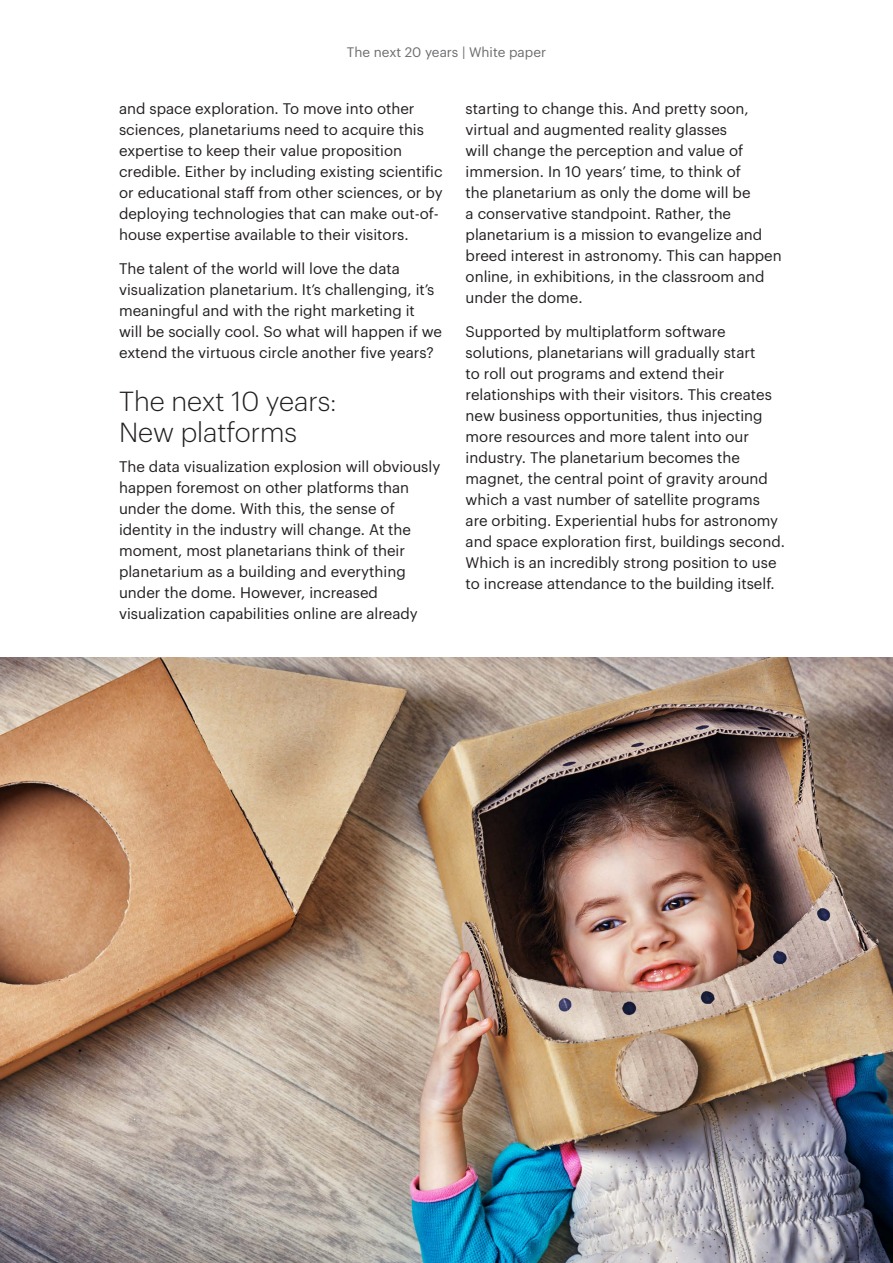
<style>
.page{position:relative;width:893px;height:1263px;background:#fff}
.page>*{position:absolute;margin:0;border:0;box-sizing:border-box;transform-origin:0 0}
.Huvudrubrik{font:300 27px/31.5px "Graphik";color:#231f20}
.Stycke_2{font:15px/21px "Graphik";color:#231f20}
.Stycke_1{font:15px/21px "Graphik";color:#231f20}
.t1{font:13.5px "Graphik";color:#6c6d70}
</style>
<div class="page">
<img style="left:0;top:657px;width:893px;height:606px">
<p class="t1" style="left:347px;top:42px;width:201px">The next 20 years | White paper</p>
<p class="Stycke_2" style="left:119px;top:97px;width:325px">and space exploration. To move into other sciences, planetariums need to acquire this expertise to keep their value proposition credible. Either by including existing scientific or educational staff from other sciences, or by deploying technologies that can make out-of&shy;house expertise available to their visitors.</p>
<p class="Stycke_2" style="left:119px;top:257px;width:325px">The talent of the world will love the data visualization planetarium. It’s challenging, it’s meaningful and with the right marketing it<br>will be socially cool. So what will happen if we extend the virtuous circle another five years?</p>
<p class="Huvudrubrik" style="left:119px;top:383px;width:219px">The next 10 years:<br>New platforms</p>
<p class="Stycke_1" style="left:119px;top:455px;width:323px">The data visualization explosion will obviously happen foremost on other platforms than under the dome. With this, the sense of identity in the industry will change. At the moment, most planetarians think of their planetarium as a building and everything under the dome. However, increased visualization capabilities online are already</p>
<p class="Stycke_1" style="left:466px;top:97px;width:318px">starting to change this. And pretty soon, virtual and augmented reality glasses<br>will change the perception and value of immersion. In 10 years’ time, to think of<br>the planetarium as only the dome will be<br>a conservative standpoint. Rather, the planetarium is a mission to evangelize and breed interest in astronomy. This can happen online, in exhibitions, in the classroom and under the dome.</p>
<p class="Stycke_2" style="left:466px;top:320px;width:321px">Supported by multiplatform software solutions, planetarians will gradually start<br>to roll out programs and extend their relationships with their visitors. This creates new business opportunities, thus injecting more resources and more talent into our industry. The planetarium becomes the magnet, the central point of gravity around which a vast number of satellite programs are orbiting. Experiential hubs for astronomy and space exploration first, buildings second.<br>Which is an incredibly strong position to use to increase attendance to the building itself.</p>
</div>
